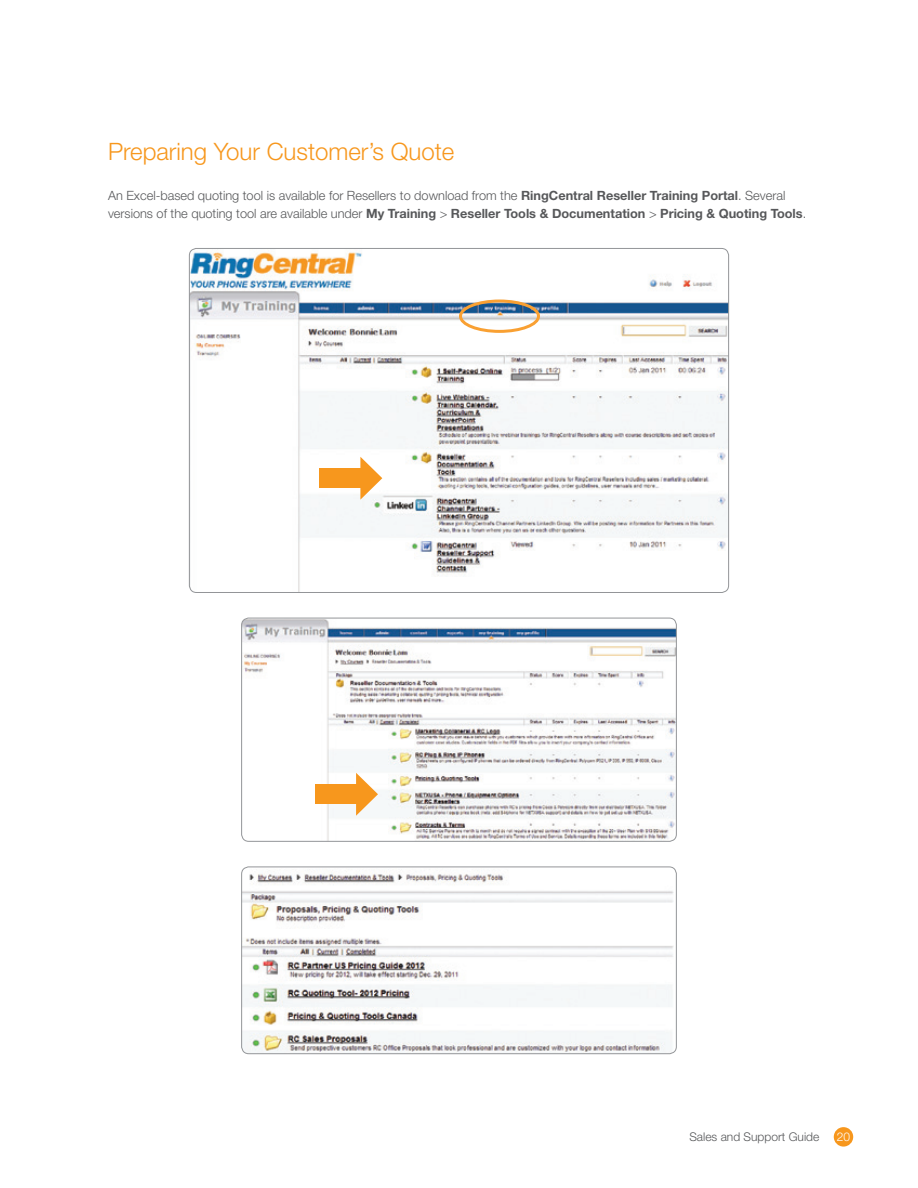
<style>
.page{position:relative;width:918px;height:1188px;background:#fff}
.page>*{position:absolute;margin:0;border:0;box-sizing:border-box;transform-origin:0 0}
.t1{font:300 24px "Helvetica Neue";color:#f7971d}
.Body{font:300 12.75px/18px "Helvetica Neue";color:#57585a}
.t2{font:300 12px "Helvetica Neue";color:#57585a}
.t3{font:300 12px "Helvetica Neue";color:#fff}
.s1{font-weight:700}
</style>
<div class="page">
<div style="left:834px;top:1127px;width:19px;height:20px;background:#f7971d;border-radius:50%"></div>
<img style="left:189px;top:248px;width:540px;height:344px">
<img style="left:242px;top:618px;width:434px;height:222px">
<div style="left:241px;top:618px;width:436px;height:224px;border:1px solid #939598;border-radius:7px"></div>
<img style="left:242px;top:868px;width:434px;height:186px">
<div style="left:241px;top:867px;width:436px;height:187px;border:1px solid #939598;border-radius:7px"></div>
<div style="left:315px;top:785px;width:42px;height:19px;background:#f7971d"></div>
<svg style="left:356px;top:773px;width:22px;height:43px"></svg>
<div style="left:320px;top:469px;width:41px;height:19px;background:#f7971d"></div>
<svg style="left:360px;top:457px;width:22px;height:43px"></svg>
<div style="left:459px;top:300px;width:81px;height:33px;border:3px solid #f9a032;border-radius:50%"></div>
<p class="t1" style="left:108px;top:137px;width:348px">Preparing Your Customer’s Quote</p>
<p class="Body" style="left:108px;top:186px;width:700px">An Excel-based quoting tool is available for Resellers to download from the <span class="s1">RingCentral Reseller Training Portal</span>. Several versions of the quoting tool are available under <span class="s1">My Training</span> &gt; <span class="s1">Reseller Tools &amp; Documentation</span> &gt; <span class="s1">Pricing &amp; Quoting Tools</span>.</p>
<p class="t2" style="left:689px;top:1130px;width:132px">Sales and Support Guide</p>
<p class="t3" style="left:837px;top:1130px;width:15px">20</p>
</div>
